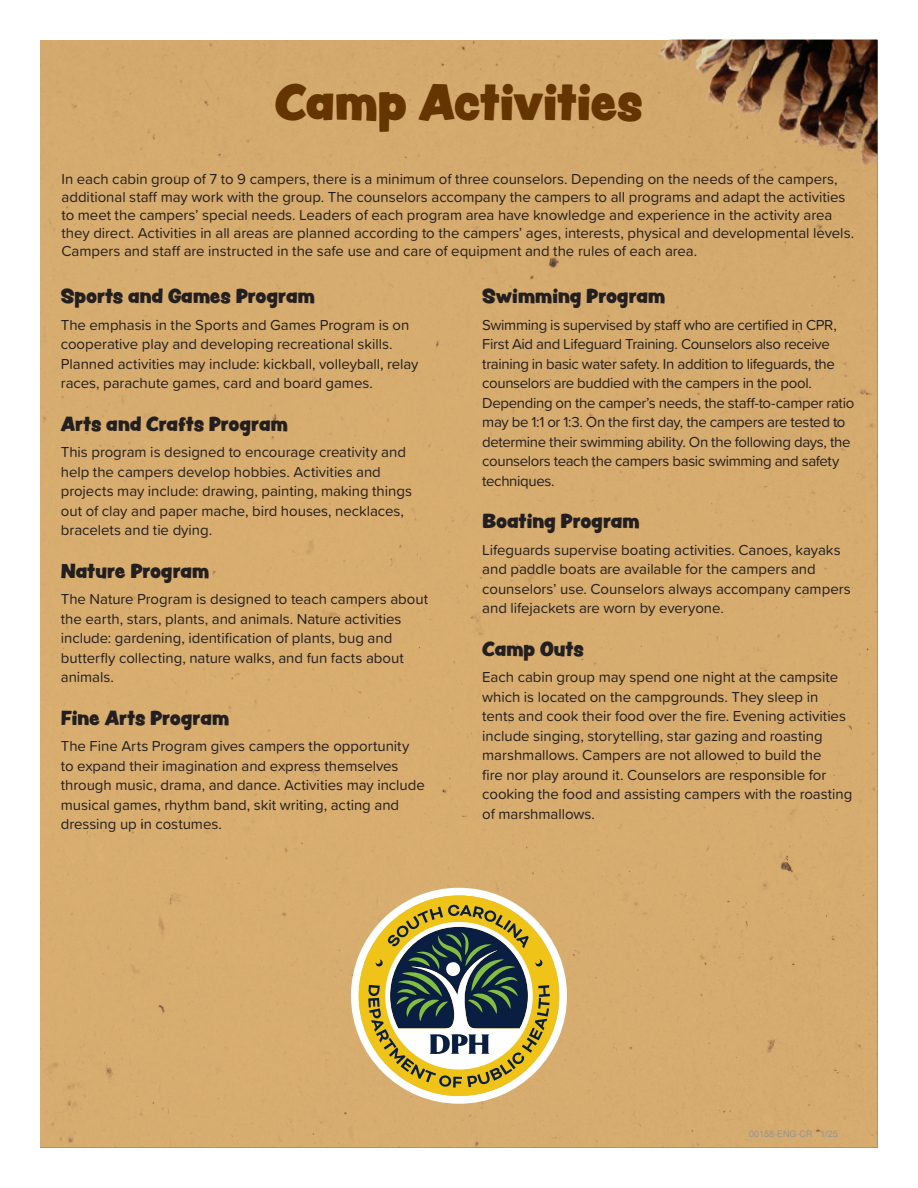
<style>
.page{position:relative;width:918px;height:1188px;background:#fff}
.page>*{position:absolute;margin:0;border:0;box-sizing:border-box;transform-origin:0 0}
.t1{font:45px "Peachy Keen JF";letter-spacing:-.02em;color:#653500}
.t2{font:18px "Peachy Keen JF";letter-spacing:-.005em;color:#231f20}
.t3{font:15px/19.5px "Proxima Soft";letter-spacing:-.005em;color:#231f20}
.t4{font:15px/19.5px "Proxima Soft";letter-spacing:-.025em;color:#231f20}
.t5{font:9px "Arial";color:#939598}
</style>
<div class="page">
<div style="left:40px;top:40px;width:838px;height:1108px;background:#d7ac6f"></div>
<svg style="left:351px;top:888px;width:216px;height:216px;fill:#d8ad6f"></svg>
<svg style="left:359px;top:896px;width:200px;height:200px"></svg>
<img style="left:656px;top:40px;width:222px;height:152px">
<h1 class="t1" style="left:275px;top:68px;width:370px">Camp Activities</h1>
<p class="t3" style="left:62px;top:170px;width:794px;line-height:18px">In each cabin group of 7 to 9 campers, there is a minimum of three counselors. Depending on the needs of the campers, additional staff may work with the group. The counselors accompany the campers to all programs and adapt the activities to meet the campers’ special needs. Leaders of each program area have knowledge and experience in the activity area they direct. Activities in all areas are planned according to the campers’ ages, interests, physical and developmental levels.<br>Campers and staff are instructed in the safe use and care of equipment and the rules of each area.</p>
<p class="t2" style="left:61px;top:283px;width:255px">Sports and Games Program</p>
<p class="t3" style="left:61px;top:314px;width:359px">The emphasis in the Sports and Games Program is on cooperative play and developing recreational skills.<br>Planned activities may include: kickball, volleyball, relay races, parachute games, card and board games.</p>
<p class="t2" style="left:61px;top:410px;width:229px">Arts and Crafts Program</p>
<p class="t3" style="left:61px;top:442px;width:353px">This program is designed to encourage creativity and help the campers develop hobbies. Activities and projects may include: drawing, painting, making things out of clay and paper mache, bird houses, necklaces, bracelets and tie dying.</p>
<p class="t2" style="left:61px;top:557px;width:150px">Nature Program</p>
<p class="t3" style="left:61px;top:589px;width:369px">The Nature Program is designed to teach campers about the earth, stars, plants, and animals. Nature activities include: gardening, identification of plants, bug and butterfly collecting, nature walks, and fun facts about animals.</p>
<p class="t2" style="left:61px;top:704px;width:170px">Fine Arts Program</p>
<p class="t3" style="left:61px;top:736px;width:366px">The Fine Arts Program gives campers the opportunity to expand their imagination and express themselves through music, drama, and dance. Activities may include musical games, rhythm band, skit writing, acting and dressing up in costumes.</p>
<p class="t2" style="left:482px;top:283px;width:185px">Swimming Program</p>
<p class="t4" style="left:482px;top:314px;width:374px">Swimming is supervised by staff who are certified in CPR, First Aid and Lifeguard Training. Counselors also receive training in basic water safety. In addition to lifeguards, the counselors are buddied with the campers in the pool.<br>Depending on the camper’s needs, the staff-to-camper ratio may be 1:1 or 1:3. On the first day, the campers are tested to determine their swimming ability. On the following days, the counselors teach the campers basic swimming and safety techniques.</p>
<p class="t2" style="left:482px;top:508px;width:159px">Boating Program</p>
<p class="t3" style="left:482px;top:539px;width:370px">Lifeguards supervise boating activities. Canoes, kayaks and paddle boats are available for the campers and counselors’ use. Counselors always accompany campers and lifejackets are worn by everyone.</p>
<p class="t2" style="left:482px;top:635px;width:103px">Camp Outs</p>
<p class="t3" style="left:482px;top:667px;width:372px">Each cabin group may spend one night at the campsite which is located on the campgrounds. They sleep in tents and cook their food over the fire. Evening activities include singing, storytelling, star gazing and roasting marshmallows. Campers are not allowed to build the<br>fire nor play around it. Counselors are responsible for cooking the food and assisting campers with the roasting of marshmallows.</p>
<p class="t5" style="left:749px;top:1128px;width:90px">00158-ENG-CR 1/25</p>
</div>
